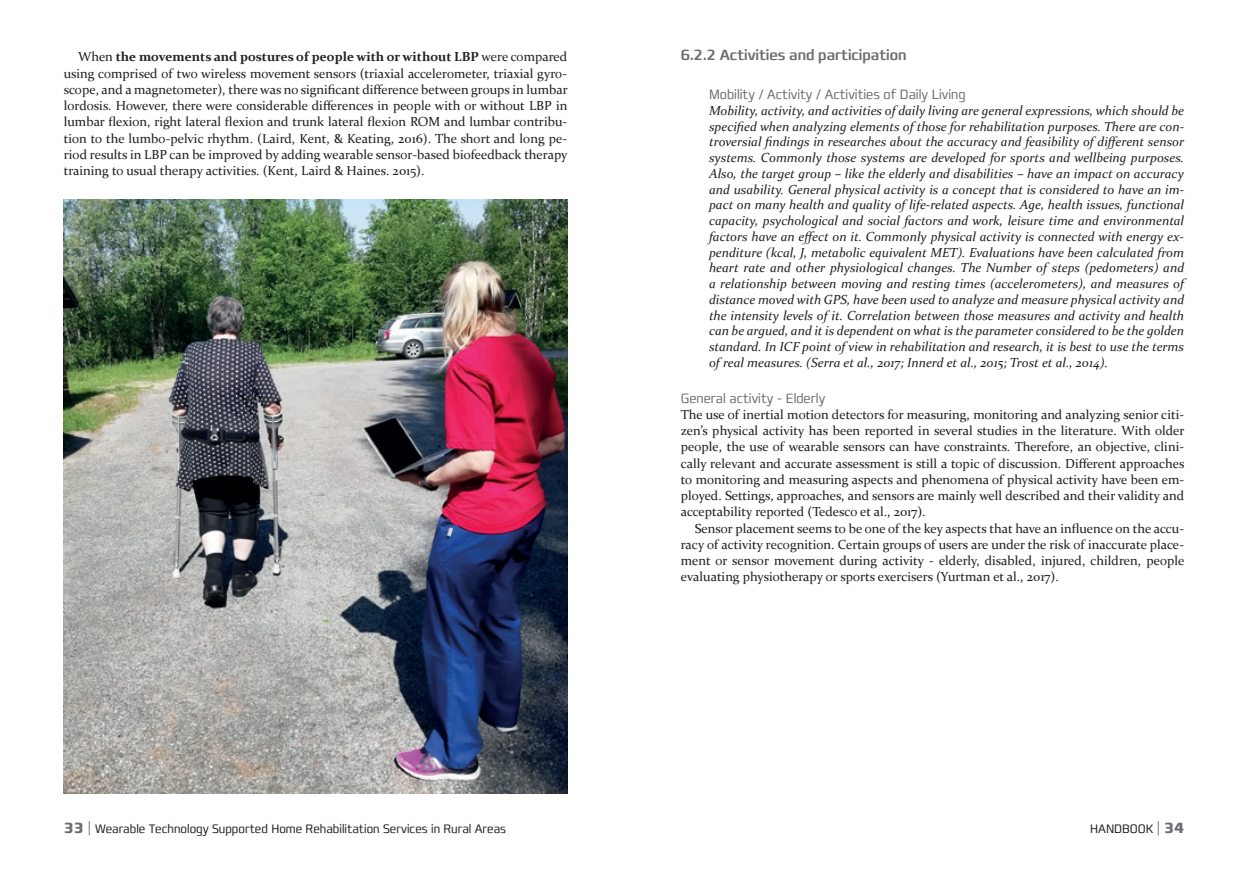
<style>
.page{position:relative;width:1248px;height:886px;background:#fff}
.page>*{position:absolute;margin:0;border:0;box-sizing:border-box;transform-origin:0 0}
.t1{font:500 condensed 15px "Francker Std";color:#6c6d70}
.t2{font:300 condensed 13.75px "Francker Std";color:#6c6d70}
.t3{font:13.12px/16.2px "Constantia";color:#231f20;text-align:justify}
.t4{font:italic 13.12px/15.8px "Constantia";color:#231f20;text-align:justify}
.t5{font:300 condensed 12.5px "Francker Std";color:#231f20}
.s1{font-weight:700}
.s2{font-weight:700;font-size:15px;color:#6c6d70}
.s3{font-size:15px;color:#808285}
</style>
<div class="page">
<img style="left:64px;top:199px;width:503px;height:595px">
<p class="t3" style="left:64px;top:48px;width:505px;text-indent:14px">When <span class="s1">the movements and postures of people with or without LBP</span> were compared using comprised of two wireless movement sensors (triaxial accelerometer, triaxial gyro&shy;scope, and a magnetometer), there was no significant difference between groups in lumbar lordosis. However, there were considerable differences in people with or without LBP in lumbar flexion, right lateral flexion and trunk lateral flexion ROM and lumbar contribu&shy;tion to the lumbo-pelvic rhythm. (Laird, Kent, &amp; Keating, 2016). The short and long pe&shy;riod results in LBP can be improved by adding wearable sensor-based biofeedback therapy training to usual therapy activities. (Kent, Laird &amp; Haines. 2015).</p>
<p class="t1" style="left:680px;top:46px;width:227px">6.2.2 Activities and participation</p>
<p class="t2" style="left:709px;top:86px;width:258px">Mobility / Activity / Activities of Daily Living</p>
<p class="t4" style="left:709px;top:102px;width:476px">Mobility, activity, and activities of daily living are general expressions, which should be specified when analyzing elements of those for rehabilitation purposes. There are con&shy;troversial findings in researches about the accuracy and feasibility of different sensor systems. Commonly those systems are developed for sports and wellbeing purposes.<br>Also, the target group – like the elderly and disabilities – have an impact on accuracy and usability. General physical activity is a concept that is considered to have an im&shy;pact on many health and quality of life-related aspects. Age, health issues, functional capacity, psychological and social factors and work, leisure time and environmental factors have an effect on it. Commonly physical activity is connected with energy ex&shy;penditure (kcal, J, metabolic equivalent MET). Evaluations have been calculated from heart rate and other physiological changes. The Number of steps (pedometers) and a relationship between moving and resting times (accelerometers), and measures of distance moved with GPS, have been used to analyze and measure physical activity and the intensity levels of it. Correlation between those measures and activity and health can be argued, and it is dependent on what is the parameter considered to be the golden standard. In ICF point of view in rehabilitation and research, it is best to use the terms of real measures. (Serra et al., 2017; Innerd et al., 2015; Trost et al., 2014).</p>
<p class="t2" style="left:680px;top:389px;width:146px">General activity - Elderly</p>
<p class="t3" style="left:680px;top:406px;width:505px">The use of inertial motion detectors for measuring, monitoring and analyzing senior citi&shy;zen’s physical activity has been reported in several studies in the literature. With older people, the use of wearable sensors can have constraints. Therefore, an objective, clini&shy;cally relevant and accurate assessment is still a topic of discussion. Different approaches to monitoring and measuring aspects and phenomena of physical activity have been em&shy;ployed. Settings, approaches, and sensors are mainly well described and their validity and acceptability reported (Tedesco et al., 2017).</p>
<p class="t3" style="left:680px;top:519px;width:505px;text-indent:14px">Sensor placement seems to be one of the key aspects that have an influence on the accu&shy;racy of activity recognition. Certain groups of users are under the risk of inaccurate place&shy;ment or sensor movement during activity - elderly, disabled, injured, children, people evaluating physiotherapy or sports exercisers (Yurtman et al., 2017).</p>
<p class="t5" style="left:64px;top:821px;width:444px"><span class="s2">33</span> <span class="s3">|</span> Wearable Technology Supported Home Rehabilitation Services in Rural Areas</p>
<p class="t5" style="left:1090px;top:821px;width:95px">HANDBOOK <span class="s3">|</span> <span class="s2">34</span></p>
</div>
